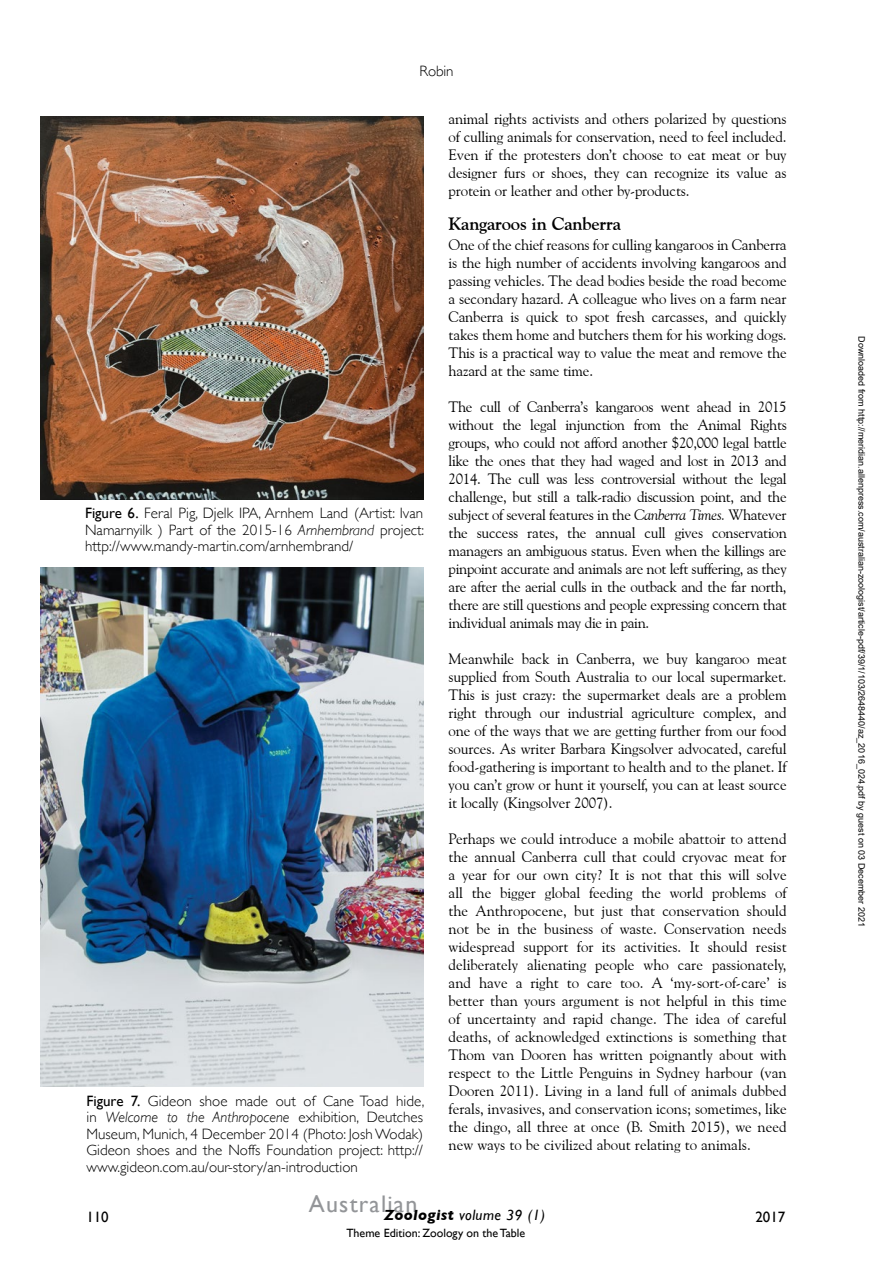
<style>
.page{position:relative;width:893px;height:1263px;background:#fff}
.page>*{position:absolute;margin:0;border:0;box-sizing:border-box;transform-origin:0 0}
.t1{font:24px "Gill Sans";letter-spacing:.05em;color:#939598}
.t2{font:700 18px "Goudy Old Style BT";letter-spacing:-.01em;color:#000}
.t3{font:15px/18px "Goudy Old Style BT";letter-spacing:-.01em;color:#000;text-align:justify}
.t4{font:300 15px/16.5px "Gill Sans";color:#000;text-align:justify}
.t5{font:italic 15px "Gill Sans";letter-spacing:.025em;color:#000}
.t6{font:15px "Gill Sans";letter-spacing:-.01em;color:#000}
.t7{font:12px "Gill Sans";color:#000}
.t8{font:9px "Arial";color:#000}
.s1{font-weight:400}
.s2{font-style:italic}
.s3{font-weight:700}
</style>
<div class="page">
<img style="left:40px;top:567px;width:383px;height:520px">
<img style="left:40px;top:117px;width:383px;height:382px">
<p class="t4" style="left:420px;top:62px;width:35px">Robin</p>
<p class="t4" style="left:85px;top:504px;width:341px"><span class="s1">Figure 6.</span> Feral Pig, Djelk IPA, Arnhem Land (Artist: Ivan Namarnyilk ) Part of the 2015-16 <span class="s2">Arnhembrand</span> project: http://www.mandy-martin.com/arnhembrand/</p>
<p class="t4" style="left:87px;top:1092px;width:339px"><span class="s1">Figure 7.</span> Gideon shoe made out of Cane Toad hide, in <span class="s2">Welcome to the Anthropocene</span> exhibition, Deutches Museum, Munich, 4 December 2014 (Photo: Josh Wodak)<br>Gideon shoes and the Noffs Foundation project: http:// www.gideon.com.au/our-story/an-introduction</p>
<p class="t3" style="left:449px;top:110px;width:340px">animal rights activists and others polarized by questions of culling animals for conservation, need to feel included.<br>Even if the protesters don’t choose to eat meat or buy designer furs or shoes, they can recognize its value as protein or leather and other by-products.</p>
<p class="t2" style="left:449px;top:213px;width:174px">Kangaroos in Canberra</p>
<p class="t3" style="left:449px;top:236px;width:340px">One of the chief reasons for culling kangaroos in Canberra is the high number of accidents involving kangaroos and passing vehicles. The dead bodies beside the road become a secondary hazard. A colleague who lives on a farm near Canberra is quick to spot fresh carcasses, and quickly takes them home and butchers them for his working dogs.<br>This is a practical way to value the meat and remove the hazard at the same time.</p>
<p class="t3" style="left:449px;top:398px;width:340px">The cull of Canberra’s kangaroos went ahead in 2015 without the legal injunction from the Animal Rights groups, who could not afford another $20,000 legal battle like the ones that they had waged and lost in 2013 and 2014. The cull was less controversial without the legal challenge, but still a talk-radio discussion point, and the subject of several features in the <span class="s2">Canberra Times.</span> Whatever the success rates, the annual cull gives conservation managers an ambiguous status. Even when the killings are pinpoint accurate and animals are not left suffering, as they are after the aerial culls in the outback and the far north, there are still questions and people expressing concern that individual animals may die in pain.</p>
<p class="t3" style="left:449px;top:650px;width:340px">Meanwhile back in Canberra, we buy kangaroo meat supplied from South Australia to our local supermarket.<br>This is just crazy: the supermarket deals are a problem right through our industrial agriculture complex, and one of the ways that we are getting further from our food sources. As writer Barbara Kingsolver advocated, careful food-gathering is important to health and to the planet. If you can’t grow or hunt it yourself, you can at least source it locally (Kingsolver 2007).</p>
<p class="t3" style="left:449px;top:830px;width:340px">Perhaps we could introduce a mobile abattoir to attend the annual Canberra cull that could cryovac meat for a year for our own city? It is not that this will solve all the bigger global feeding the world problems of the Anthropocene, but just that conservation should not be in the business of waste. Conservation needs widespread support for its activities. It should resist deliberately alienating people who care passionately, and have a right to care too. A ‘my-sort-of-care’ is better than yours argument is not helpful in this time of uncertainty and rapid change. The idea of careful deaths, of acknowledged extinctions is something that Thom van Dooren has written poignantly about with respect to the Little Penguins in Sydney harbour (van Dooren 2011). Living in a land full of animals dubbed ferals, invasives, and conservation icons; sometimes, like the dingo, all three at once (B. Smith 2015), we need new ways to be civilized about relating to animals.</p>
<h1 class="t1" style="left:309px;top:1189px;width:110px">Australian</h1>
<p class="t5" style="left:384px;top:1207px;width:162px"><span class="s3">Zoologist</span> volume 39 (1)</p>
<p class="t7" style="left:346px;top:1226px;width:180px">Theme Edition: Zoology on the Table</p>
<p class="t6" style="left:87px;top:1208px;width:24px">110</p>
<p class="t6" style="left:756px;top:1208px;width:31px">2017</p>
<p class="t8" style="left:865px;top:336px;width:592px;rotate:90deg">Downloaded from http://meridian.allenpress.com/australian-zoologist/article-pdf/39/1/103/2648440/az_2016_024.pdf by guest on 03 December 2021</p>
</div>
